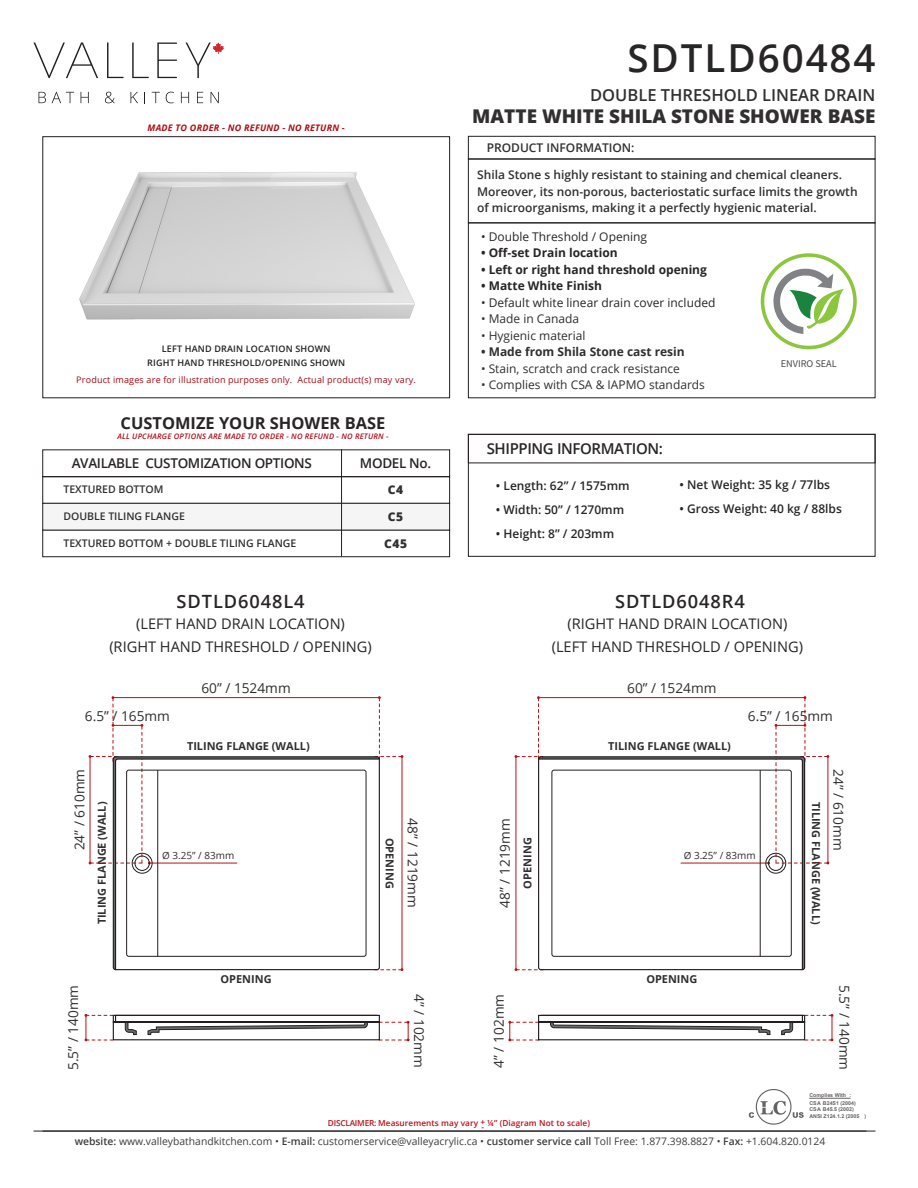
<style>
.page{position:relative;width:918px;height:1188px;background:#fff}
.page>*{position:absolute;margin:0;border:0;box-sizing:border-box;transform-origin:0 0}
.t1{font:600 38.55px "Open Sans";letter-spacing:.05em;color:#282526}
.t2{font:800 18.9px "Open Sans";color:#312f30}
.t3{font:600 18.3px "Open Sans";letter-spacing:.05em;color:#282526}
.t4{font:600 16.5px "Open Sans";color:#312f30}
.t5{font:700 16.5px "Open Sans";color:#282526}
.t6{font:600 15px "Open Sans";letter-spacing:-.025em;color:#282526}
.t7{font:14.55px "Open Sans";color:#282526}
.t8{font:13.65px "Open Sans";color:#312f30}
.t9{font:600 13.5px "Open Sans";letter-spacing:-.025em;color:#282526}
.t10{font:600 12px/16.5px "Open Sans";color:#312f30}
.t11{font:600 12px "Open Sans";color:#282526}
.t12{font:12px "Open Sans";color:#312f30}
.t13{font:700 12px "Open Sans";color:#282526}
.t14{font:12px "Open Sans";color:#282526}
.t15{font:700 12px "Open Sans";color:#312f30}
.t16{font:800 12px "Open Sans";letter-spacing:.05em;color:#312f30}
.t17{font:700 10.95px "Open Sans";color:#312f30}
.t18{font:600 10.5px "Open Sans";color:#312f30}
.t19{font:10.35px "Open Sans";color:#3e3e3f}
.t20{font:10.2px "Source Sans Pro";color:#4b4c4d}
.t21{font:9.9px "Open Sans";color:#312f30}
.t22{font:9px "Open Sans";letter-spacing:.02em;color:#a70a12}
.t23{font:600 9px "Open Sans";letter-spacing:.02em;color:#231f20}
.t24{font:italic 700 9px "Open Sans";letter-spacing:.025em;color:#b00d15}
.t25{font:600 8.25px "Open Sans";letter-spacing:.01em;color:#bb1018}
.t26{font:italic 600 7.65px "Open Sans";letter-spacing:.025em;color:#b00d15}
.t27{font:700 5.25px/7.6px "Arial";color:#231f20}
.s1{font-weight:600}
</style>
<div class="page">
<hr style="left:43px;top:1131px;width:832px;height:1px;background:#231f20">
<svg style="left:749px;top:1089px;width:55px;height:36px"></svg>
<hr style="left:809px;top:1098px;width:42px;height:1px;background:#231f20">
<hr style="left:34px;top:1131px;width:832px;height:1px;background:#231f20">
<svg style="left:39px;top:92px;width:7px;height:11px"></svg>
<svg style="left:52px;top:92px;width:22px;height:11px"></svg>
<svg style="left:81px;top:92px;width:8px;height:11px"></svg>
<svg style="left:105px;top:92px;width:10px;height:11px"></svg>
<svg style="left:131px;top:92px;width:7px;height:11px"></svg>
<svg style="left:152px;top:92px;width:8px;height:11px"></svg>
<svg style="left:166px;top:92px;width:8px;height:11px"></svg>
<svg style="left:181px;top:92px;width:8px;height:11px"></svg>
<svg style="left:197px;top:92px;width:6px;height:11px"></svg>
<svg style="left:211px;top:92px;width:8px;height:11px"></svg>
<svg style="left:34px;top:43px;width:64px;height:35px"></svg>
<svg style="left:107px;top:43px;width:17px;height:35px"></svg>
<svg style="left:132px;top:43px;width:17px;height:35px"></svg>
<svg style="left:157px;top:43px;width:20px;height:35px"></svg>
<svg style="left:186px;top:43px;width:38px;height:35px"></svg>
<svg style="left:772px;top:267px;width:72px;height:67px"></svg>
<div style="left:761px;top:253px;width:96px;height:96px;border:4px solid #8bc63e;border-radius:50%"></div>
<div style="left:468px;top:159px;width:407px;height:64px;border:1px solid #231f20"></div>
<div style="left:468px;top:136px;width:407px;height:23px;border:1px solid #231f20"></div>
<div style="left:42px;top:476px;width:408px;height:28px;border:1px solid #231f20"></div>
<div style="left:42px;top:530px;width:408px;height:27px;border:1px solid #231f20"></div>
<div style="left:42px;top:503px;width:408px;height:27px;background:#f5f5f6;border:1px solid #231f20"></div>
<hr style="left:341px;top:449px;width:1px;height:108px;background:#231f20">
<img style="left:79px;top:172px;width:336px;height:148px">
<div style="left:42px;top:136px;width:408px;height:262px;border:1px solid #231f20"></div>
<div style="left:468px;top:434px;width:407px;height:123px;border:1px solid #231f20"></div>
<hr style="left:113px;top:697px;width:266px;height:1px;background:#bb1018">
<svg style="left:89px;top:696px;width:62px;height:168px"></svg>
<svg style="left:375px;top:696px;width:28px;height:275px"></svg>
<svg style="left:85px;top:1014px;width:325px;height:27px"></svg>
<svg style="left:112px;top:756px;width:268px;height:215px"></svg>
<hr style="left:538px;top:697px;width:267px;height:1px;background:#bb1018">
<svg style="left:767px;top:696px;width:62px;height:168px"></svg>
<svg style="left:515px;top:696px;width:28px;height:275px"></svg>
<svg style="left:508px;top:1014px;width:325px;height:27px"></svg>
<svg style="left:537px;top:756px;width:269px;height:215px"></svg>
<p class="t24" style="left:148px;top:121px;width:199px">MADE TO ORDER - NO REFUND - NO RETURN -</p>
<p class="t23" style="left:162px;top:343px;width:170px">LEFT HAND DRAIN LOCATION SHOWN</p>
<p class="t23" style="left:147px;top:357px;width:199px">RIGHT HAND THRESHOLD/OPENING SHOWN</p>
<p class="t22" style="left:76px;top:373px;width:341px">Product images are for illustration purposes only. Actual product(s) may vary.</p>
<h3 class="t5" style="left:121px;top:411px;width:266px">CUSTOMIZE YOUR SHOWER BASE</h3>
<p class="t26" style="left:117px;top:431px;width:273px">ALL UPCHARGE OPTIONS ARE MADE TO ORDER - NO REFUND - NO RETURN -</p>
<p class="t9" style="left:72px;top:454px;width:242px">AVAILABLE CUSTOMIZATION OPTIONS</p>
<p class="t9" style="left:360px;top:454px;width:73px">MODEL No.</p>
<p class="t18" style="left:63px;top:482px;width:102px">TEXTURED BOTTOM</p>
<p class="t18" style="left:63px;top:509px;width:123px">DOUBLE TILING FLANGE</p>
<p class="t18" style="left:63px;top:536px;width:235px">TEXTURED BOTTOM + DOUBLE TILING FLANGE</p>
<p class="t16" style="left:388px;top:481px;width:17px">C4</p>
<p class="t16" style="left:388px;top:508px;width:17px">C5</p>
<p class="t16" style="left:384px;top:535px;width:25px">C45</p>
<p class="t3" style="left:177px;top:589px;width:130px">SDTLD6048L4</p>
<p class="t7" style="left:136px;top:613px;width:210px">(LEFT HAND DRAIN LOCATION)</p>
<p class="t7" style="left:109px;top:637px;width:264px">(RIGHT HAND THRESHOLD / OPENING)</p>
<p class="t8" style="left:85px;top:707px;width:87px">6.5” / 165mm</p>
<p class="t8" style="left:201px;top:679px;width:91px">60” / 1524mm</p>
<p class="t17" style="left:187px;top:738px;width:124px">TILING FLANGE (WALL)</p>
<p class="t8" style="left:70px;top:850px;width:83px;rotate:-90deg">24” / 610mm</p>
<p class="t17" style="left:94px;top:924px;width:124px;rotate:-90deg">TILING FLANGE (WALL)</p>
<p class="t21" style="left:162px;top:849px;width:73px">Ø 3.25” / 83mm</p>
<p class="t17" style="left:397px;top:838px;width:53px;rotate:90deg">OPENING</p>
<p class="t8" style="left:422px;top:818px;width:91px;rotate:90deg">48” / 1219mm</p>
<p class="t8" style="left:64px;top:1070px;width:87px;rotate:-90deg">5.5” / 140mm</p>
<p class="t17" style="left:221px;top:971px;width:53px">OPENING</p>
<p class="t8" style="left:428px;top:994px;width:75px;rotate:90deg">4” / 102mm</p>
<p class="t1" style="left:627px;top:32px;width:250px">SDTLD60484</p>
<h3 class="t4" style="left:590px;top:83px;width:287px">DOUBLE THRESHOLD LINEAR DRAIN</h3>
<h2 class="t2" style="left:472px;top:102px;width:405px">MATTE WHITE SHILA STONE SHOWER BASE</h2>
<p class="t10" style="left:487px;top:139px;width:149px">PRODUCT INFORMATION:</p>
<p class="t10" style="left:477px;top:166px;width:382px">Shila Stone s highly resistant to staining and chemical cleaners.<br>Moreover, its non-porous, bacteriostatic surface limits the growth of microorganisms, making it a perfectly hygienic material.</p>
<p class="t14" style="left:481px;top:228px;width:168px">• Double Threshold / Opening</p>
<p class="t13" style="left:481px;top:244px;width:138px">• Off-set Drain location</p>
<p class="t13" style="left:481px;top:261px;width:227px">• Left or right hand threshold opening</p>
<p class="t13" style="left:481px;top:277px;width:123px">• Matte White Finish</p>
<p class="t14" style="left:481px;top:294px;width:236px">• Default white linear drain cover included</p>
<p class="t12" style="left:481px;top:311px;width:100px">• Made in Canada</p>
<p class="t12" style="left:481px;top:327px;width:106px">• Hygienic material</p>
<p class="t15" style="left:481px;top:343px;width:205px">• Made from Shila Stone cast resin</p>
<p class="t12" style="left:481px;top:360px;width:200px">• Stain, scratch and crack resistance</p>
<p class="t12" style="left:481px;top:377px;width:225px">• Complies with CSA &amp; IAPMO standards</p>
<p class="t6" style="left:487px;top:439px;width:178px">SHIPPING INFORMATION:</p>
<p class="t20" style="left:781px;top:357px;width:58px">ENVIRO SEAL</p>
<p class="t11" style="left:496px;top:477px;width:135px">• Length: 62” / 1575mm</p>
<p class="t11" style="left:496px;top:501px;width:130px">• Width: 50” / 1270mm</p>
<p class="t11" style="left:496px;top:525px;width:120px">• Height: 8” / 203mm</p>
<p class="t11" style="left:680px;top:476px;width:152px">• Net Weight: 35 kg / 77lbs</p>
<p class="t11" style="left:680px;top:500px;width:164px">• Gross Weight: 40 kg / 88lbs</p>
<p class="t3" style="left:615px;top:589px;width:131px">SDTLD6048R4</p>
<p class="t7" style="left:552px;top:637px;width:253px">(LEFT HAND THRESHOLD / OPENING)</p>
<p class="t7" style="left:567px;top:613px;width:221px">(RIGHT HAND DRAIN LOCATION)</p>
<p class="t8" style="left:496px;top:908px;width:91px;rotate:-90deg">48” / 1219mm</p>
<p class="t17" style="left:520px;top:889px;width:53px;rotate:-90deg">OPENING</p>
<p class="t8" style="left:627px;top:679px;width:91px">60” / 1524mm</p>
<p class="t17" style="left:608px;top:738px;width:124px">TILING FLANGE (WALL)</p>
<p class="t8" style="left:748px;top:707px;width:87px">6.5” / 165mm</p>
<p class="t21" style="left:684px;top:849px;width:73px">Ø 3.25” / 83mm</p>
<p class="t17" style="left:646px;top:971px;width:53px">OPENING</p>
<p class="t17" style="left:824px;top:802px;width:124px;rotate:90deg">TILING FLANGE (WALL)</p>
<p class="t8" style="left:848px;top:769px;width:83px;rotate:90deg">24” / 610mm</p>
<p class="t8" style="left:490px;top:1068px;width:75px;rotate:-90deg">4” / 102mm</p>
<p class="t8" style="left:854px;top:985px;width:87px;rotate:90deg">5.5” / 140mm</p>
<p class="t27" style="left:809px;top:1092px;width:48px">Complies With :<br>CSA B24S1 (2004)</p>
<p class="t27" style="left:809px;top:1106px;width:58px;line-height:6.3px">CSA B45.5 (2002)<br>ANSI Z124.1.2 (2005 )</p>
<p class="t19" style="left:75px;top:1134px;width:752px"><span class="s1">website:</span> www.valleybathandkitchen.com • <span class="s1">E-mail:</span> customerservice@valleyacrylic.ca • <span class="s1">customer service call</span> Toll Free: 1.877.398.8827 • <span class="s1">Fax:</span> +1.604.820.0124</p>
<p class="t25" style="left:481px;top:1116px;width:6px">+</p>
<p class="t25" style="left:328px;top:1118px;width:264px">DISCLAIMER: Measurements may vary ¼” (Diagram Not to scale)</p>
<p class="t25" style="left:482px;top:1121px;width:4px">-</p>
</div>
